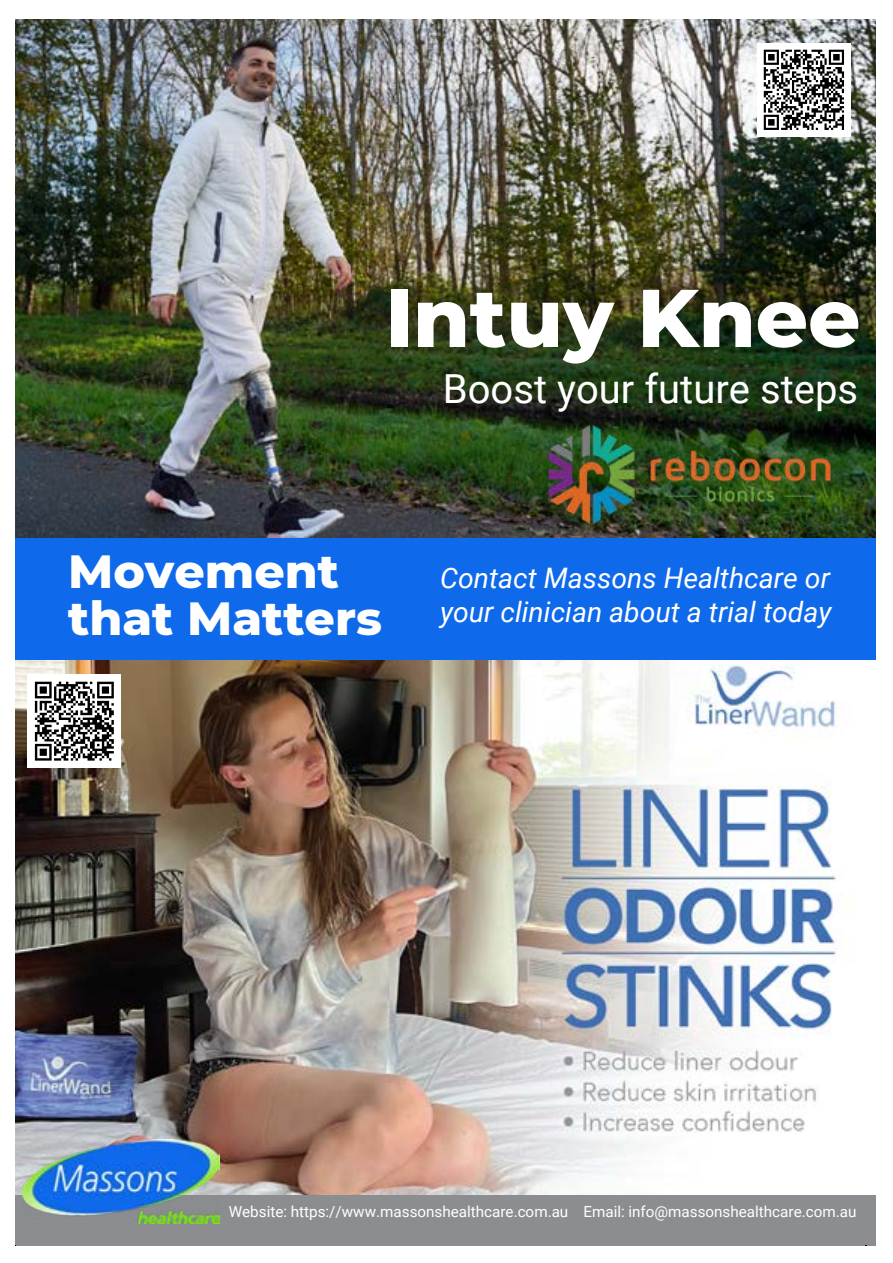
<style>
.page{position:relative;width:893px;height:1263px;background:#fff}
.page>*{position:absolute;margin:0;border:0;box-sizing:border-box;transform-origin:0 0}
.t1{font:800 81.75px "Montserrat";color:#fff}
.t2{font:800 47.4px/47.4px "Montserrat";color:#fff}
.t3{font:40.05px "Roboto";color:#fff}
.t4{font:italic 28.2px/33.3px "Roboto";color:#fff}
.t5{font:15.3px "Roboto";color:#fff}
</style>
<div class="page">
<img style="left:15px;top:19px;width:861px;height:520px">
<div style="left:15px;top:539px;width:861px;height:201px;background:#0f69eb"></div>
<div style="left:15px;top:1193px;width:861px;height:52px;background:#8b8d90"></div>
<img style="left:15px;top:660px;width:861px;height:534px">
<img style="left:22px;top:1139px;width:197px;height:85px">
<img style="left:527px;top:414px;width:324px;height:117px">
<div style="left:757px;top:43px;width:93px;height:93px;background:#fff"></div>
<svg style="left:763px;top:49px;width:81px;height:81px"></svg>
<div style="left:28px;top:674px;width:93px;height:94px;background:#fff"></div>
<svg style="left:34px;top:681px;width:80px;height:80px"></svg>
<h1 class="t1" style="left:385px;top:258px;width:477px">Intuy Knee</h1>
<h3 class="t3" style="left:443px;top:361px;width:417px">Boost your future steps</h3>
<h2 class="t2" style="left:68px;top:544px;width:315px">Movement that Matters</h2>
<h3 class="t4" style="left:440px;top:561px;width:393px">Contact Massons Healthcare or your clinician about a trial today</h3>
<p class="t5" style="left:229px;top:1200px;width:629px">Website: https://www.massonshealthcare.com.au Email: info@massonshealthcare.com.au</p>
</div>
